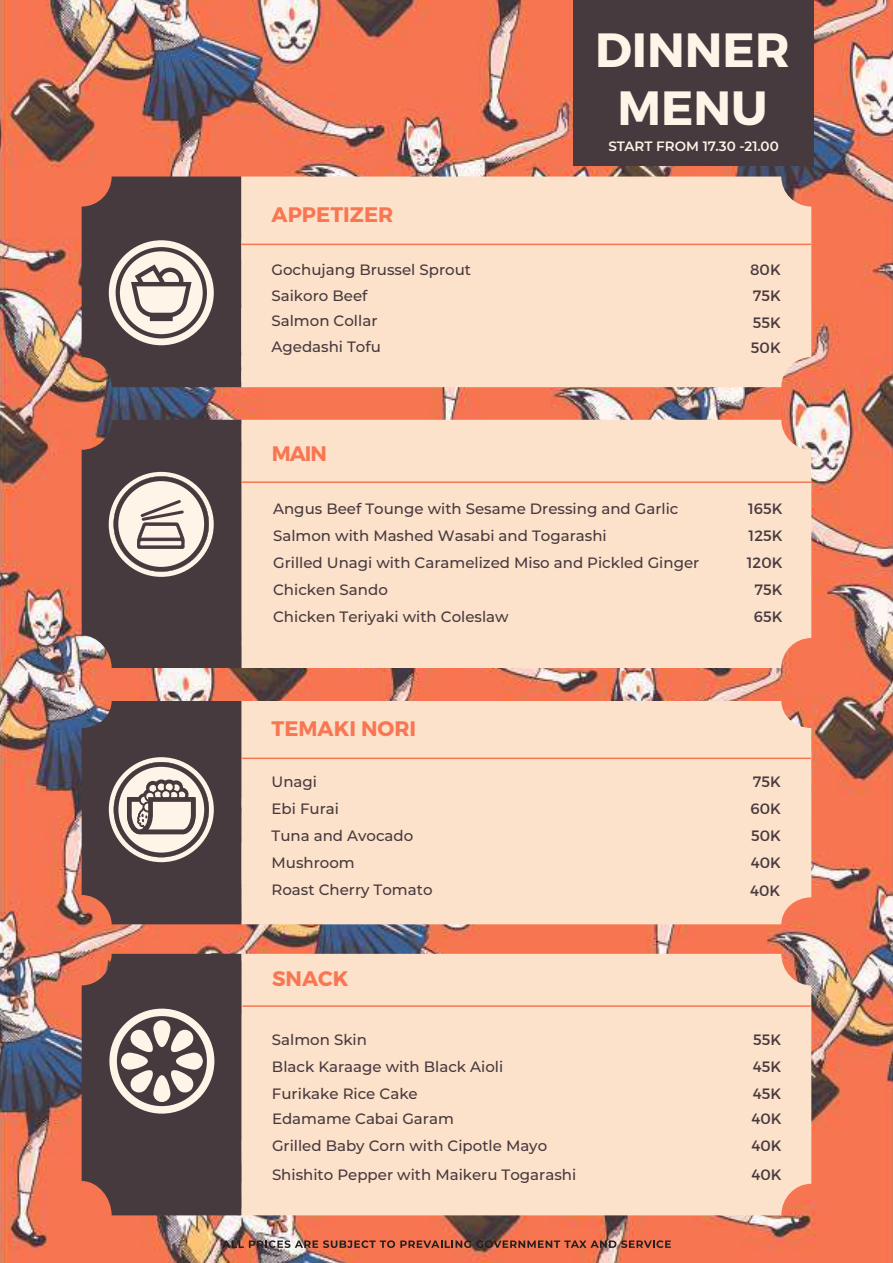
<style>
.page{position:relative;width:893px;height:1263px;background:#fff}
.page>*{position:absolute;margin:0;border:0;box-sizing:border-box;transform-origin:0 0}
.t1{font:700 48px/57.6px "Montserrat";color:#fff4e8;text-align:center}
.t2{font:700 21px "Montserrat";color:#f87752}
.t3{font:500 15px/27px "Montserrat";color:#473a3e}
.t4{font:15px/27px "Montserrat";color:#473a3e}
.t5{font:600 13.5px "Montserrat";color:#fff4e8}
</style>
<div class="page">
<img style="left:0;top:0;width:893px;height:1263px">
<svg style="left:222px;top:1240px;width:449px;height:8px"></svg>
<div style="left:241px;top:420px;width:570px;height:248px;background:#fce1cb"></div>
<hr style="left:241px;top:481px;width:570px;height:2px;background:#f87752">
<svg style="left:82px;top:420px;width:159px;height:248px"></svg>
<div style="left:241px;top:954px;width:570px;height:261px;background:#fce1cb"></div>
<hr style="left:242px;top:1005px;width:569px;height:2px;background:#f87752">
<svg style="left:82px;top:954px;width:159px;height:261px"></svg>
<div style="left:241px;top:701px;width:570px;height:223px;background:#fce1cb"></div>
<hr style="left:241px;top:757px;width:570px;height:2px;background:#f87752">
<svg style="left:82px;top:701px;width:159px;height:223px"></svg>
<div style="left:241px;top:177px;width:570px;height:210px;background:#fce1cb"></div>
<hr style="left:241px;top:244px;width:570px;height:1px;background:#f87752">
<svg style="left:82px;top:177px;width:159px;height:210px"></svg>
<div style="left:573px;top:0;width:241px;height:166px;background:#473a3e"></div>
<h2 class="t2" style="left:271px;top:201px;width:123px">APPETIZER</h2>
<p class="t3" style="left:271px;top:257px;width:201px;line-height:25.5px">Gochujang Brussel Sprout<br>Saikoro Beef<br>Salmon Collar<br>Agedashi Tofu</p>
<h2 class="t2" style="left:272px;top:441px;width:57px">MAIN</h2>
<h1 class="t1" style="left:595px;top:22px;width:196px">DINNER<br>MENU</h1>
<p class="t5" style="left:608px;top:136px;width:172px">START FROM 17.30 -21.00</p>
<p class="t4" style="left:750px;top:257px;width:32px;line-height:25.5px">80K<br>75K</p>
<p class="t4" style="left:751px;top:309px;width:31px;line-height:25.5px">55K<br>50K</p>
<p class="t3" style="left:273px;top:494px;width:428px">Angus Beef Tounge with Sesame Dressing and Garlic Salmon with Mashed Wasabi and Togarashi<br>Grilled Unagi with Caramelized Miso and Pickled Ginger Chicken Sando<br>Chicken Teriyaki with Coleslaw</p>
<p class="t4" style="left:747px;top:495px;width:37px;text-align:center">165K<br>125K<br>120K<br>75K<br>65K</p>
<h2 class="t2" style="left:272px;top:715px;width:146px">TEMAKI NORI</h2>
<p class="t3" style="left:272px;top:768px;width:163px">Unagi<br>Ebi Furai<br>Tuna and Avocado<br>Mushroom<br>Roast Cherry Tomato</p>
<h2 class="t2" style="left:272px;top:966px;width:78px">SNACK</h2>
<p class="t3" style="left:272px;top:1025px;width:233px">Salmon Skin<br>Black Karaage with Black Aioli<br>Furikake Rice Cake</p>
<p class="t3" style="left:272px;top:1105px;width:277px">Edamame Cabai Garam<br>Grilled Baby Corn with Cipotle Mayo</p>
<p class="t3" style="left:272px;top:1160px;width:306px">Shishito Pepper with Maikeru Togarashi</p>
<p class="t4" style="left:750px;top:768px;width:32px;text-align:justify">75K 60K 50K 40K 40K</p>
<p class="t4" style="left:753px;top:1026px;width:30px;text-align:justify">55K 45K 45K</p>
<p class="t4" style="left:751px;top:1105px;width:32px">40K<br>40K</p>
<p class="t4" style="left:751px;top:1161px;width:32px">40K</p>
</div>
